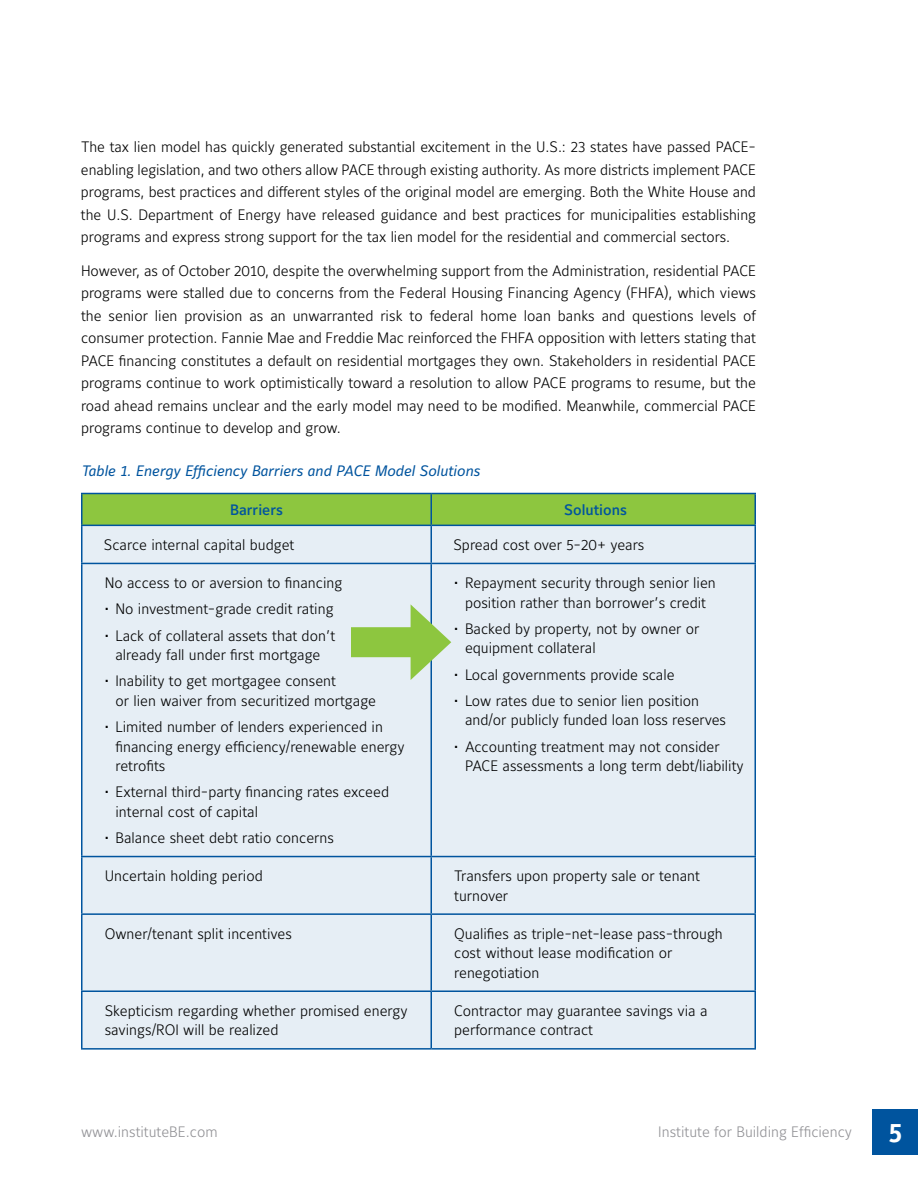
<style>
.page{position:relative;width:918px;height:1188px;background:#fff}
.page>*{position:absolute;margin:0;border:0;box-sizing:border-box;transform-origin:0 0}
.t1{font:27px "Maurea Bold Lf";color:#fff}
.t2{font:15px/19.5px "Maurea Light Lf";color:#000}
.t3{font:15px "Maurea Regular Italic Lf";color:#00549e}
.t4{font:15px "Maurea Light Lf";color:#919195}
.t5{font:15px "Maurea Medium Lf";color:#00549e}
</style>
<div class="page">
<div style="left:873px;top:1110px;width:45px;height:45px;background:#00549e"></div>
<div style="left:82px;top:494px;width:349px;height:31px;background:#8dc63f"></div>
<div style="left:431px;top:494px;width:324px;height:31px;background:#8dc63f"></div>
<div style="left:82px;top:526px;width:672px;height:522px;background:#e6eef5"></div>
<hr style="left:431px;top:493px;width:325px;height:1px;background:#00549e">
<hr style="left:754px;top:494px;width:2px;height:31px;background:#00549e">
<hr style="left:81px;top:525px;width:350px;height:1px;background:#00549e">
<hr style="left:81px;top:526px;width:1px;height:37px;background:#00549e">
<hr style="left:431px;top:525px;width:325px;height:1px;background:#00549e">
<hr style="left:430px;top:526px;width:2px;height:37px;background:#00549e">
<hr style="left:754px;top:526px;width:2px;height:37px;background:#00549e">
<hr style="left:81px;top:563px;width:350px;height:1px;background:#00549e">
<hr style="left:81px;top:564px;width:1px;height:292px;background:#00549e">
<hr style="left:431px;top:563px;width:325px;height:1px;background:#00549e">
<hr style="left:430px;top:564px;width:2px;height:292px;background:#00549e">
<hr style="left:754px;top:564px;width:2px;height:292px;background:#00549e">
<hr style="left:81px;top:856px;width:350px;height:1px;background:#00549e">
<hr style="left:81px;top:857px;width:1px;height:56px;background:#00549e">
<hr style="left:431px;top:856px;width:325px;height:1px;background:#00549e">
<hr style="left:430px;top:857px;width:2px;height:56px;background:#00549e">
<hr style="left:754px;top:857px;width:2px;height:56px;background:#00549e">
<hr style="left:81px;top:913px;width:350px;height:2px;background:#00549e">
<hr style="left:81px;top:915px;width:1px;height:75px;background:#00549e">
<hr style="left:431px;top:913px;width:325px;height:2px;background:#00549e">
<hr style="left:430px;top:915px;width:2px;height:75px;background:#00549e">
<hr style="left:754px;top:915px;width:2px;height:75px;background:#00549e">
<hr style="left:81px;top:990px;width:350px;height:2px;background:#00549e">
<hr style="left:81px;top:992px;width:1px;height:56px;background:#00549e">
<hr style="left:431px;top:990px;width:325px;height:2px;background:#00549e">
<hr style="left:430px;top:992px;width:2px;height:56px;background:#00549e">
<hr style="left:754px;top:992px;width:2px;height:56px;background:#00549e">
<hr style="left:81px;top:1048px;width:350px;height:2px;background:#00549e">
<hr style="left:431px;top:1048px;width:325px;height:2px;background:#00549e">
<hr style="left:81px;top:493px;width:350px;height:1px;background:#00549e">
<hr style="left:81px;top:494px;width:1px;height:31px;background:#00549e">
<hr style="left:430px;top:494px;width:2px;height:31px;background:#00549e">
<div style="left:351px;top:627px;width:74px;height:30px;background:#8dc63f"></div>
<svg style="left:411px;top:604px;width:40px;height:76px"></svg>
<p class="t2" style="left:81px;top:137px;width:677px;line-height:22.5px">The tax lien model has quickly generated substantial excitement in the U.S.: 23 states have passed PACE&shy;enabling legislation, and two others allow PACE</p>
<p class="t2" style="left:81px;top:159px;width:677px;line-height:22.5px;text-indent:297px">through existing authority. As more districts implement PACE programs, best practices and different styles of the original model are emerging. Both the White House and the U.S. Department of Energy have released guidance and best practices for municipalities establishing programs and express strong support for the tax lien model for the residential and commercial sectors.</p>
<p class="t2" style="left:81px;top:260px;width:659px;line-height:22.5px">However, as of October 2010, despite the overwhelming support from the Administration, residential PACE programs were stalled due to concerns from the Federal Housing Financing Agency (FHFA</p>
<p class="t2" style="left:81px;top:283px;width:677px;line-height:22.5px;text-align:justify;text-indent:583px">), which views the senior lien provision as an unwarranted risk to federal home loan banks and questions levels of consumer protection. Fannie Mae and Freddie Mac reinforced the FHFA</p>
<p class="t2" style="left:538px;top:329px;width:220px">opposition with letters stating that</p>
<p class="t2" style="left:81px;top:350px;width:659px;line-height:22.5px;text-indent:38px">financing constitutes a default on residential mortgages they own. Stakeholders in residential PACE programs continue to work optimistically toward a resolution to allow PACE</p>
<p class="t2" style="left:81px;top:352px;width:17px">PACE</p>
<p class="t2" style="left:81px;top:373px;width:677px;line-height:22.5px;text-indent:490px">programs to resume, but the road ahead remains unclear and the early model may need to be modified. Meanwhile, commercial PACE programs continue to develop and grow.</p>
<p class="t3" style="left:81px;top:462px;width:400px">Table 1. Energy Efficiency Barriers and PACE Model Solutions</p>
<p class="t5" style="left:230px;top:502px;width:54px">Barriers</p>
<p class="t5" style="left:564px;top:502px;width:64px">Solutions</p>
<p class="t2" style="left:104px;top:536px;width:192px">Scarce internal capital budget</p>
<p class="t2" style="left:453px;top:536px;width:192px">Spread cost over 5-20+ years</p>
<p class="t2" style="left:105px;top:574px;width:239px">No access to or aversion to financing</p>
<p class="t2" style="left:105px;top:600px;width:230px">• N o investment-grade credit rating</p>
<p class="t2" style="left:105px;top:626px;width:232px;text-align:center">• Lack of collateral assets that don’t already fall under first mortgage</p>
<p class="t2" style="left:116px;top:672px;width:262px;text-indent:-11px">• I nability to get mortgagee consent<br>or lien waiver from securitized mortgage</p>
<p class="t2" style="left:116px;top:718px;width:291px;text-indent:-11px">• Limited number of lenders experienced in financing energy efficiency/renewable energy retrofits</p>
<p class="t2" style="left:116px;top:783px;width:275px;text-indent:-11px">• External third-party financing rates exceed internal cost of capital</p>
<p class="t2" style="left:105px;top:829px;width:231px">• Balance sheet debt ratio concerns</p>
<p class="t2" style="left:454px;top:574px;width:263px;text-align:center">• Repayment security through senior lien position rather than borrower’s credit</p>
<p class="t2" style="left:465px;top:620px;width:236px;text-indent:-11px">• Backed by property, not by owner or equipment collateral</p>
<p class="t2" style="left:454px;top:665px;width:222px">• Local governments provide scale</p>
<p class="t2" style="left:465px;top:692px;width:263px;text-indent:-11px">• Low rates due to senior lien position and/or publicly funded loan loss reserves</p>
<p class="t2" style="left:465px;top:737px;width:256px;text-indent:-11px">• Accounting treatment may not consider<br>PACE</p>
<p class="t2" style="left:503px;top:757px;width:243px">assessments a long term debt/liability</p>
<p class="t2" style="left:105px;top:867px;width:160px">Uncertain holding period</p>
<p class="t2" style="left:454px;top:867px;width:247px">Transfers upon property sale or tenant turnover</p>
<p class="t2" style="left:105px;top:925px;width:189px">Owner/tenant split incentives</p>
<p class="t2" style="left:454px;top:925px;width:270px">Qualifies as triple-net-lease pass-through cost without lease modification or renegotiation</p>
<p class="t2" style="left:105px;top:1002px;width:304px">Skepticism regarding whether promised energy savings/ROI will be realized</p>
<p class="t2" style="left:454px;top:1002px;width:255px">Contractor may guarantee savings via a performance contract</p>
<p class="t4" style="left:81px;top:1124px;width:138px">www.instituteBE.com</p>
<p class="t4" style="left:658px;top:1124px;width:195px">I nstitute for Building Efficiency</p>
<h1 class="t1" style="left:889px;top:1118px;width:15px">5</h1>
</div>
